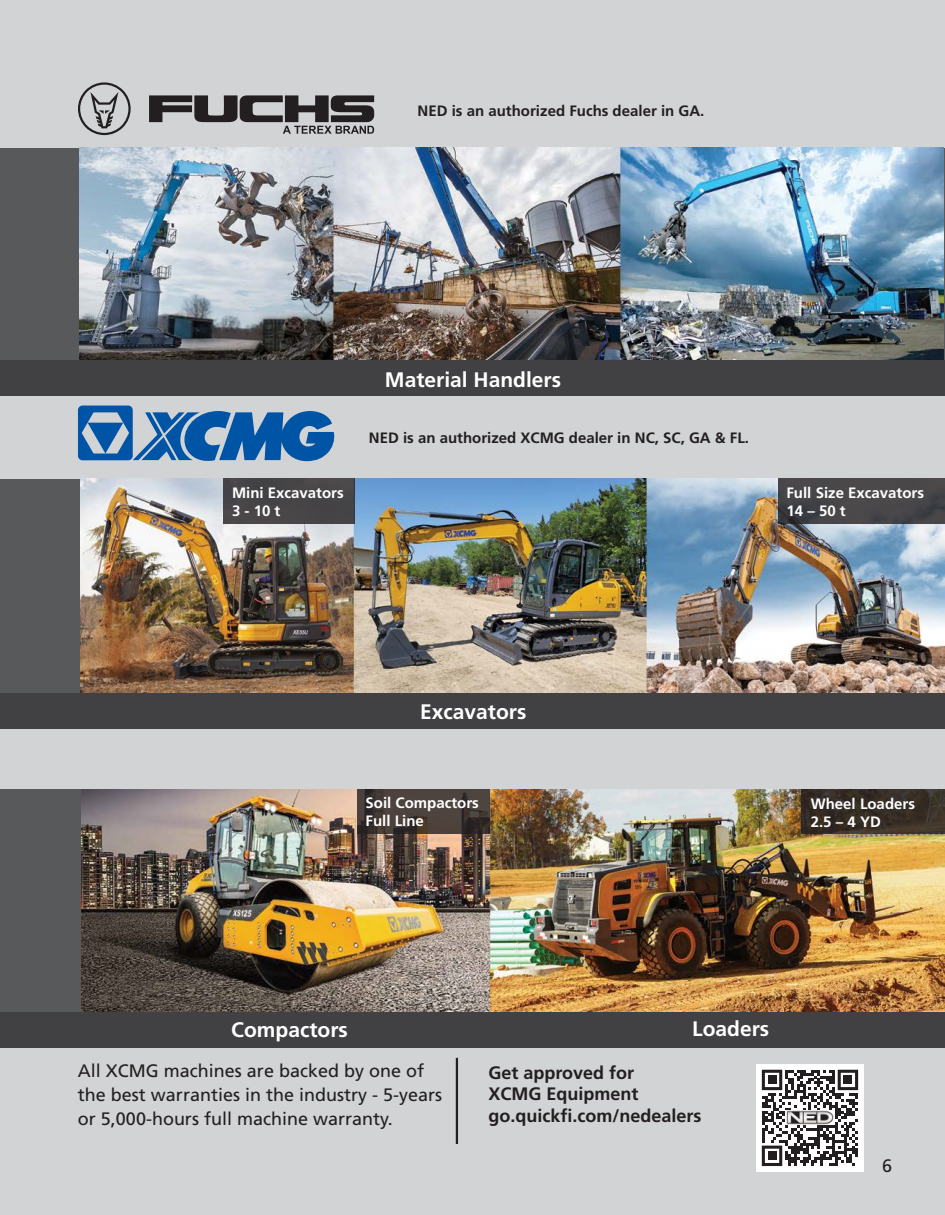
<style>
.page{position:relative;width:945px;height:1215px;background:#d1d3d4}
.page>*{position:absolute;margin:0;border:0;box-sizing:border-box;transform-origin:0 0}
.t1{font:700 21px "Frutiger LT Std";color:#fff}
.t2{font:18px/24px "Frutiger LT Std";color:#231f20}
.t3{font:700 18px/21.6px "Frutiger LT Std";color:#231f20}
.t4{font:700 15px/18px "Frutiger LT Std";color:#fff}
.t5{font:700 15px "Frutiger LT Std";color:#231f20}
</style>
<div class="page">
<div style="left:0;top:148px;width:945px;height:224px;background:#58595b"></div>
<div style="left:0;top:479px;width:945px;height:224px;background:#58595b"></div>
<div style="left:0;top:789px;width:945px;height:224px;background:#58595b"></div>
<img style="left:81px;top:479px;width:864px;height:214px">
<img style="left:81px;top:789px;width:864px;height:223px">
<div style="left:0;top:1012px;width:945px;height:35px;background:#414042"></div>
<div style="left:0;top:693px;width:945px;height:36px;background:#414042"></div>
<svg style="left:778px;top:479px;width:167px;height:45px;background:#454447"></svg>
<div style="left:223px;top:479px;width:131px;height:45px;background:#464547"></div>
<svg style="left:801px;top:789px;width:144px;height:45px;background:#372e26"></svg>
<svg style="left:358px;top:789px;width:132px;height:45px;background:#443a36"></svg>
<svg style="left:78px;top:406px;width:257px;height:56px"></svg>
<hr style="left:456px;top:1058px;width:2px;height:86px;background:#231f20">
<div style="left:756px;top:1064px;width:108px;height:108px;background:#fff"></div>
<svg style="left:762px;top:1070px;width:96px;height:96px"></svg>
<div style="left:768px;top:1076px;width:8px;height:8px;background:#231f20"></div>
<div style="left:844px;top:1076px;width:8px;height:8px;background:#231f20"></div>
<div style="left:768px;top:1151px;width:8px;height:9px;background:#231f20"></div>
<img style="left:785px;top:1111px;width:50px;height:14px">
<img style="left:80px;top:148px;width:864px;height:212px">
<div style="left:0;top:360px;width:945px;height:36px;background:#414042"></div>
<svg style="left:149px;top:95px;width:225px;height:39px"></svg>
<svg style="left:78px;top:82px;width:53px;height:53px"></svg>
<p class="t5" style="left:418px;top:102px;width:288px">NED is an authorized Fuchs dealer in GA.</p>
<p class="t4" style="left:232px;top:484px;width:113px">Mini Excavators<br>3 - 10 t</p>
<p class="t1" style="left:385px;top:367px;width:178px">Material Handlers</p>
<p class="t5" style="left:369px;top:429px;width:382px">NED is an authorized XCMG dealer in NC, SC, GA &amp; FL.</p>
<p class="t4" style="left:786px;top:484px;width:139px">Full Size Excavators<br>14 – 50 t</p>
<p class="t1" style="left:420px;top:700px;width:108px">Excavators</p>
<p class="t4" style="left:366px;top:794px;width:115px">Soil Compactors<br>Full Line</p>
<p class="t4" style="left:811px;top:795px;width:106px">Wheel Loaders<br>2.5 – 4 YD</p>
<p class="t1" style="left:231px;top:1017px;width:118px">Compactors</p>
<p class="t2" style="left:78px;top:1059px;width:366px">All XCMG machines are backed by one of the best warranties in the industry - 5-years or 5,000-hours full machine warranty.</p>
<p class="t1" style="left:692px;top:1016px;width:79px">Loaders</p>
<p class="t3" style="left:489px;top:1062px;width:215px">Get approved for<br>XCMG Equipment go.quickfi.com/nedealers</p>
<p class="t2" style="left:882px;top:1154px;width:12px">6</p>
</div>
